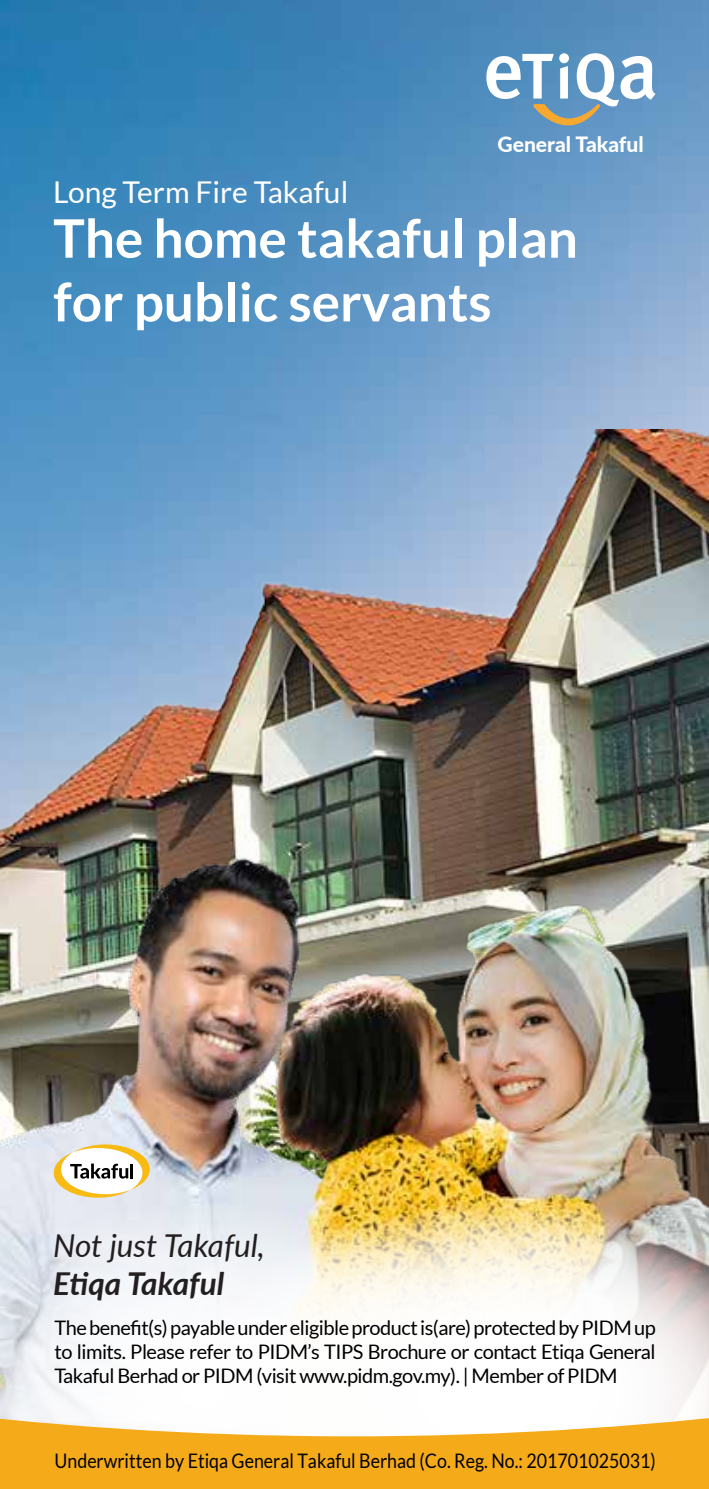
<style>
.page{position:relative;width:709px;height:1489px;background:#fff}
.page>*{position:absolute;margin:0;border:0;box-sizing:border-box;transform-origin:0 0}
.t1{font:700 53px/63.8px "Lato";color:#fff}
.t2{font:italic 31.5px "Lato";color:#231f20}
.t3{font:italic 700 31.5px "Lato";color:#231f20}
.t4{font:30px "Lato";color:#fff}
.t5{font:800 21px "Lato";color:#fff}
.t6{font:20px/24px "Lato";color:#000;text-align:justify}
.t7{font:20px "Lato";color:#000;scale:.89 1}
</style>
<div class="page">
<img style="left:0;top:0;width:709px;height:429px">
<img style="left:0;top:429px;width:709px;height:402px">
<img style="left:0;top:831px;width:709px;height:369px">
<svg style="left:507px;top:1200px;width:202px;height:214px"></svg>
<svg style="left:0;top:1200px;width:507px;height:214px"></svg>
<svg style="left:0;top:1414px;width:709px;height:74px;fill:#f5aa19"></svg>
<svg style="left:54px;top:1144px;width:96px;height:53px"></svg>
<svg style="left:486px;top:53px;width:169px;height:72px"></svg>
<div style="left:559px;top:53px;width:10px;height:10px;background:#fff;border-radius:50%"></div>
<p class="t5" style="left:497px;top:129px;width:148px">General Takaful</p>
<h3 class="t4" style="left:53px;top:176px;width:296px">Long Term Fire Takaful</h3>
<h1 class="t1" style="left:53px;top:206px;width:526px">The home takaful plan for public servants</h1>
<h2 class="t2" style="left:53px;top:1223px;width:213px">Not just Takaful,</h2>
<h2 class="t3" style="left:53px;top:1260px;width:172px">Etiqa Takaful</h2>
<p class="t6" style="left:54px;top:1315px;width:603px">The benefit(s) payable under eligible product is(are) protected by PIDM up to limits. Please refer to PIDM’s TIPS Brochure or contact Etiqa General Takaful Berhad or PIDM (visit www.pidm.gov.my). | Member of PIDM</p>
<p class="t7" style="left:54px;top:1449px;width:677px">Underwritten by Etiqa General Takaful Berhad (Co. Reg. No.: 201701025031)</p>
</div>
